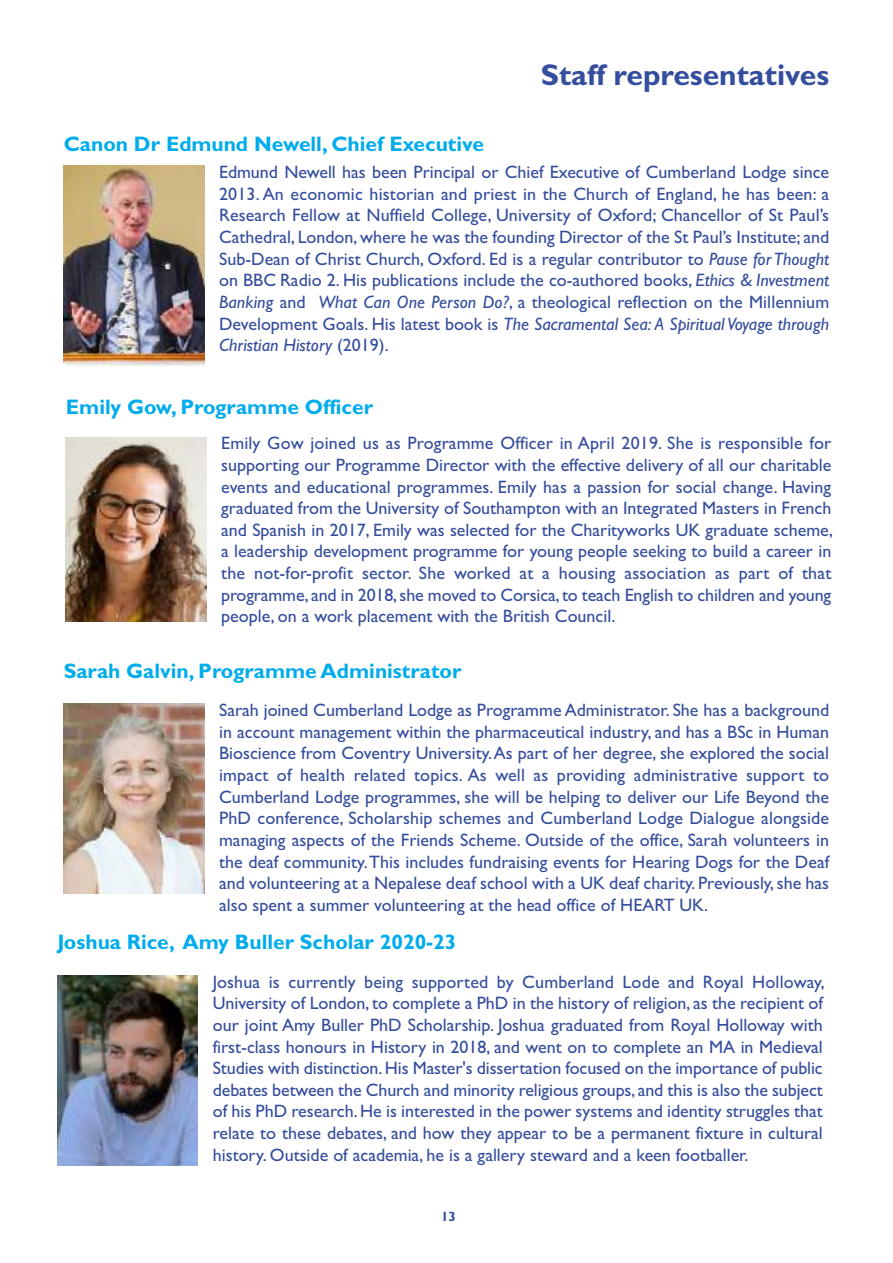
<style>
.page{position:relative;width:893px;height:1263px;background:#fff}
.page>*{position:absolute;margin:0;border:0;box-sizing:border-box;transform-origin:0 0}
.t1{font:700 30px "Gill Sans";color:#344d9d}
.t2{font:700 21px "Gill Sans";color:#00acec}
.t3{font:18px/21.6px "Gill Sans";color:#344d9d;text-align:justify}
.t4{font:700 13.5px "Gill Sans";color:#344d9d}
.s1{font-style:italic}
</style>
<div class="page">
<img style="left:64px;top:166px;width:140px;height:200px">
<img style="left:66px;top:437px;width:140px;height:185px">
<img style="left:64px;top:704px;width:140px;height:190px">
<img style="left:57px;top:975px;width:141px;height:190px">
<p class="t2" style="left:64px;top:131px;width:422px">Canon Dr Edmund Newell, Chief Executive</p>
<h1 class="t1" style="left:541px;top:57px;width:290px">Staff representatives</h1>
<p class="t3" style="left:219px;top:161px;width:612px">Edmund Newell has been Principal or Chief Executive of Cumberland Lodge since 2013. An economic historian and priest in the Church of England, he has been: a Research Fellow at Nuffield College, University of Oxford; Chancellor of St Paul’s Cathedral, London, where he was the founding Director of the St Paul’s Institute; and Sub-Dean of Christ Church, Oxford. Ed is a regular contributor to <span class="s1">Pause for Thought </span>on BBC Radio 2. His publications include the co-authored books, <span class="s1">Ethics &amp; Investment Banking</span> and <span class="s1">What Can One Person Do?</span>, a theological reflection on the Millennium Development Goals. His latest book is <span class="s1">The Sacramental Sea: A Spiritual Voyage through Christian History</span> (2019).</p>
<p class="t2" style="left:66px;top:395px;width:309px">Emily Gow, Programme Officer</p>
<p class="t3" style="left:221px;top:432px;width:613px">Emily Gow joined us as Programme Officer in April 2019. She is responsible for supporting our Programme Director with the effective delivery of all our charitable events and educational programmes. Emily has a passion for social change. Having graduated from the University of Southampton with an Integrated Masters in French and Spanish in 2017, Emily was selected for the Charityworks UK graduate scheme, a leadership development programme for young people seeking to build a career in the not-for-profit sector. She worked at a housing association as part of that programme, and in 2018,she moved to Corsica,to teach English to children and young people, on a work placement with the British Council.</p>
<p class="t2" style="left:64px;top:658px;width:399px">Sarah Galvin, Programme Administrator</p>
<p class="t3" style="left:219px;top:699px;width:612px">Sarah joined Cumberland Lodge as Programme Administrator. She has a background in account management within the pharmaceutical industry, and has a BSc in Human Bioscience from Coventry University.As part of her degree, she explored the social impact of health related topics. As well as providing administrative support to Cumberland Lodge programmes, she will be helping to deliver our Life Beyond the PhD conference, Scholarship schemes and Cumberland Lodge Dialogue alongside managing aspects of the Friends Scheme. Outside of the office, Sarah volunteers in the deaf community.This includes fundraising events for Hearing Dogs for the Deaf and volunteering at a Nepalese deaf school with a UK deaf charity. Previously,she has also spent a summer volunteering at the head office of HEART UK.</p>
<p class="t2" style="left:57px;top:930px;width:400px">Joshua Rice, Amy Buller Scholar 2020-23</p>
<p class="t3" style="left:213px;top:971px;width:613px">Joshua is currently being supported by Cumberland Lode and Royal Holloway, University of London,to complete a PhD in the history of religion, as the recipient of our joint Amy Buller PhD Scholarship. Joshua graduated from Royal Holloway with first-class honours in History in 2018, and went on to complete an MA in Medieval Studies with distinction.His Master's dissertation focused on the importance of public debates between the Church and minority religious groups, and this is also the subject of his PhD research.He is interested in the power systems and identity struggles that relate to these debates, and how they appear to be a permanent fixture in cultural history. Outside of academia, he is a gallery steward and a keen footballer.</p>
<p class="t4" style="left:441px;top:1209px;width:16px">13</p>
</div>
